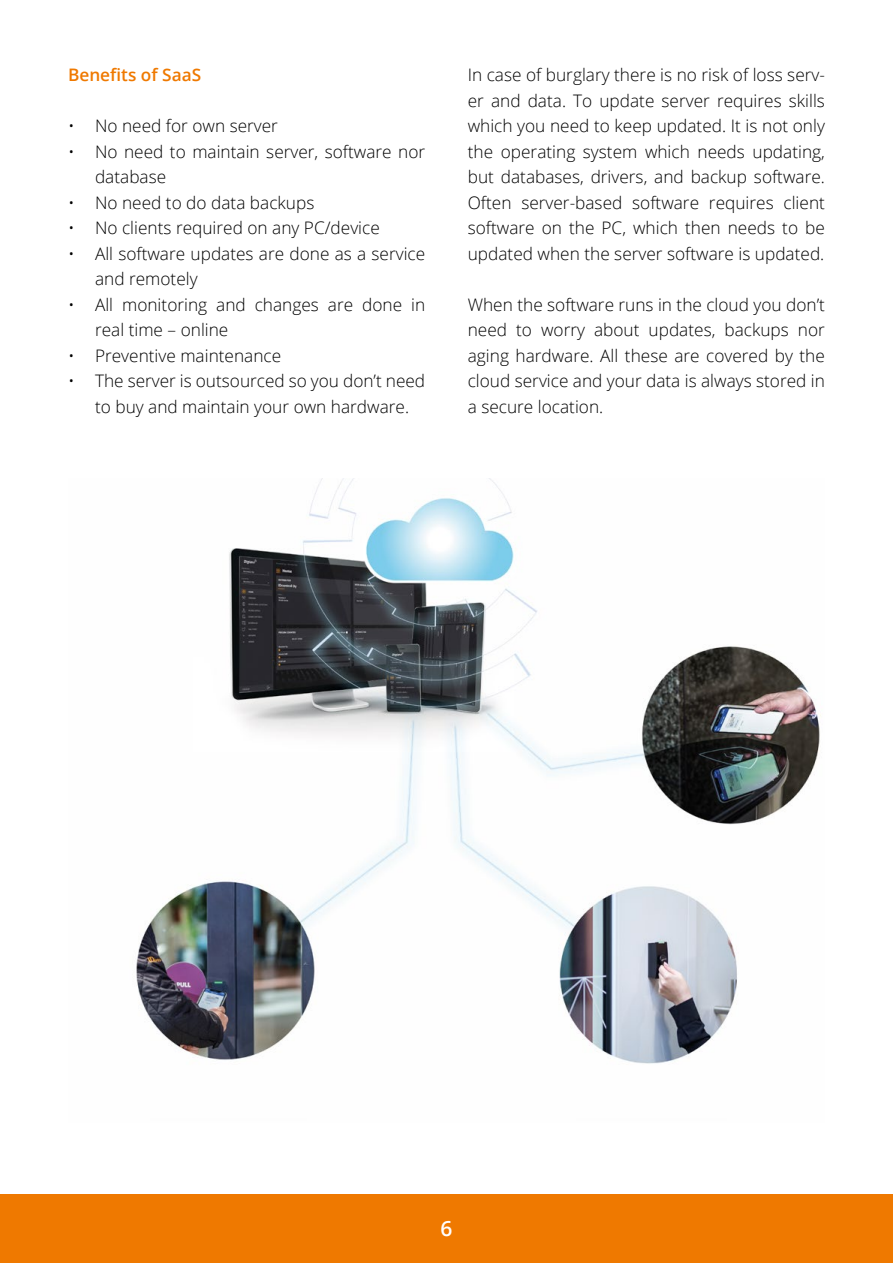
<style>
.page{position:relative;width:893px;height:1263px;background:#fff}
.page>*{position:absolute;margin:0;border:0;box-sizing:border-box;transform-origin:0 0}
.t1{font:600 21px "Open Sans";color:#fff}
.t2{font:300 17.25px/25.5px "Open Sans";color:#000}
.t3{font:600 17.25px "Open Sans";color:#ef7900}
</style>
<div class="page">
<div style="left:0;top:1195px;width:893px;height:68px;background:#ef7900"></div>
<img style="left:136px;top:478px;width:685px;height:586px">
<p class="t3" style="left:68px;top:63px;width:135px">Benefits of SaaS</p>
<p class="t2" style="left:68px;top:113px;width:211px">• No need for own server</p>
<p class="t2" style="left:95px;top:138px;width:332px;text-indent:-27px">• No need to maintain server, software nor database</p>
<p class="t2" style="left:68px;top:189px;width:248px">• No need to do data backups</p>
<p class="t2" style="left:68px;top:215px;width:313px">• No clients required on any PC/device</p>
<p class="t2" style="left:95px;top:240px;width:332px;text-indent:-27px">• All software updates are done as a service and remotely</p>
<p class="t2" style="left:95px;top:291px;width:332px;text-indent:-27px">• All monitoring and changes are done in real time – online</p>
<p class="t2" style="left:68px;top:342px;width:215px">• Preventive maintenance</p>
<p class="t2" style="left:95px;top:368px;width:332px;text-indent:-27px">• The server is outsourced so you don’t need to buy and maintain your own hardware.</p>
<p class="t2" style="left:468px;top:62px;width:359px;text-align:justify">In case of burglary there is no risk of loss serv&shy;er and data. To update server requires skills which you need to keep updated. It is not only the operating system which needs updating, but databases, drivers, and backup software.<br>Often server-based software requires client software on the PC, which then needs to be updated when the server software is updated.</p>
<p class="t2" style="left:468px;top:291px;width:359px;text-align:justify">When the software runs in the cloud you don’t need to worry about updates, backups nor aging hardware. All these are covered by the cloud service and your data is always stored in a secure location.</p>
<p class="t1" style="left:440px;top:1214px;width:13px">6</p>
</div>
